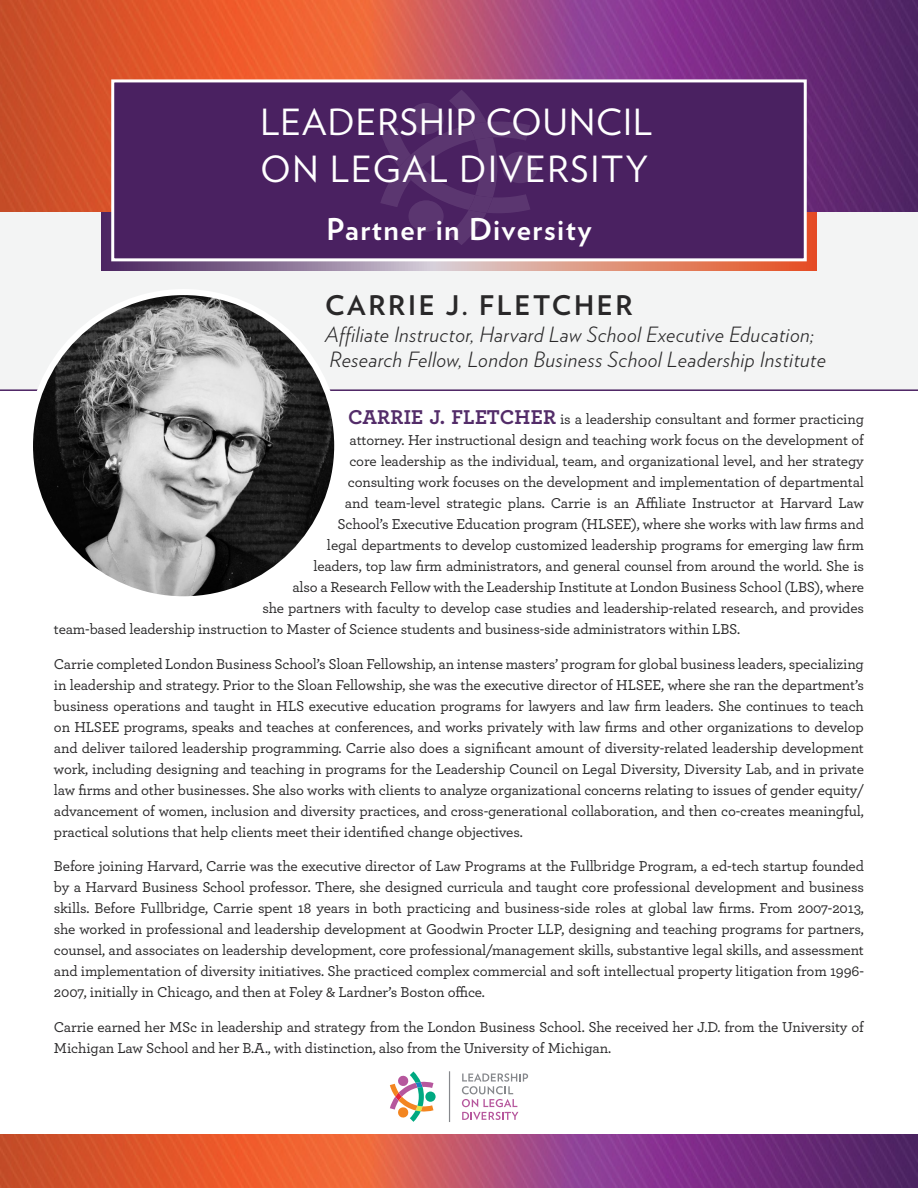
<style>
.page{position:relative;width:918px;height:1188px;background:#fff}
.page>*{position:absolute;margin:0;border:0;box-sizing:border-box;transform-origin:0 0}
.t1{font:36px/46.5px "Verlag";letter-spacing:.03em;color:#fff}
.t2{font:700 30px "Verlag";letter-spacing:.05em;color:#fff}
.t3{font:700 27px "Verlag";letter-spacing:.1em;color:#292829}
.t4{font:italic 300 21px/25.2px "Verlag";letter-spacing:.02em;color:#292829}
.t5{font:500 15px/21px "Archer";letter-spacing:-.01em;color:#292829;text-align:justify}
.s1{font-weight:700;font-size:21px;color:#532c69}
</style>
<div class="page">
<div style="left:0;top:211px;width:918px;height:180px;background:#f3f4f4"></div>
<img style="left:30px;top:292px;width:307px;height:307px;border-radius:154px">
<svg style="left:462px;top:1073px;width:66px;height:47px"></svg>
<div style="left:425px;top:1092px;width:11px;height:10px;background:#00a981;border-radius:50%"></div>
<svg style="left:390px;top:1071px;width:43px;height:51px"></svg>
<svg style="left:449px;top:1071px;width:1px;height:51px"></svg>
<svg style="left:101px;top:211px;width:716px;height:59px;background:#b67c81"></svg>
<img style="left:0;top:0;width:918px;height:211px">
<div style="left:111px;top:79px;width:696px;height:182px;background:#4a2161;border:3px solid #fff"></div>
<div style="left:503px;top:152px;width:35px;height:31px;background:#5b3670;border-radius:50%"></div>
<svg style="left:380px;top:90px;width:150px;height:155px"></svg>
<img style="left:0;top:1134px;width:918px;height:54px">
<h1 class="t1" style="left:260px;top:97px;width:393px">LEADERSHIP COUNCIL<br>ON LEGAL DIVERSITY</h1>
<h2 class="t2" style="left:326px;top:205px;width:267px">Partner in Diversity</h2>
<h3 class="t3" style="left:325px;top:284px;width:309px">CARRIE J. FLETCHER</h3>
<h3 class="t4" style="left:325px;top:320px;width:502px">Affiliate Instructor, Harvard Law School Executive Education;<br>Research Fellow, London Business School Leadership Institute</h3>
<p class="t5" style="left:348px;top:408px;width:518px"><span class="s1">CARRIE J. FLETCHER</span> is a leadership consultant and former practicing</p>
<p class="t5" style="left:349px;top:429px;width:516px">attorney. Her instructional design and teaching work focus on the development of</p>
<p class="t5" style="left:349px;top:450px;width:516px">core leadership as the individual, team, and organizational level, and her strategy</p>
<p class="t5" style="left:348px;top:471px;width:518px">consulting work focuses on the development and implementation of departmental</p>
<p class="t5" style="left:345px;top:492px;width:520px">and team-level strategic plans. Carrie is an Affiliate Instructor at Harvard Law</p>
<p class="t5" style="left:337px;top:513px;width:528px">School’s Executive Education program (HLSEE), where she works with law firms and</p>
<p class="t5" style="left:327px;top:534px;width:539px">legal departments to develop customized leadership programs for emerging law firm</p>
<p class="t5" style="left:313px;top:555px;width:552px">leaders, top law firm administrators, and general counsel from around the world. She is</p>
<p class="t5" style="left:292px;top:576px;width:573px">also a Research Fellow with the Leadership Institute at London Business School (LBS), where</p>
<p class="t5" style="left:262px;top:597px;width:603px">she partners with faculty to develop case studies and leadership-related research, and provides</p>
<p class="t5" style="left:54px;top:618px;width:688px">team-based leadership instruction to Master of Science students and business-side administrators within LBS.</p>
<p class="t5" style="left:54px;top:653px;width:812px">Carrie completed London Business School’s Sloan Fellowship, an intense masters’ program for global business leaders, specializing in leadership and strategy. Prior to the Sloan Fellowship, she was the executive director of HLSEE, where she ran the department’s business operations and taught in HLS executive education programs for lawyers and law firm leaders. She continues to teach on HLSEE programs, speaks and teaches at conferences, and works privately with law firms and other organizations to develop and deliver tailored leadership programming. Carrie also does a significant amount of diversity-related leadership development work, including designing and teaching in programs for the Leadership Council on Legal Diversity, Diversity Lab, and in private law firms and other businesses. She also works with clients to analyze organizational concerns relating to issues of gender equity/ advancement of women, inclusion and diversity practices, and cross-generational collaboration, and then co-creates meaningful, practical solutions that help clients meet their identified change objectives.</p>
<p class="t5" style="left:54px;top:855px;width:812px">Before joining Harvard, Carrie was the executive director of Law Programs at the Fullbridge Program, a ed-tech startup founded by a Harvard Business School professor. There, she designed curricula and taught core professional development and business skills. Before Fullbridge, Carrie spent 18 years in both practicing and business-side roles at global law firms. From 2007-2013, she worked in professional and leadership development at Goodwin Procter LLP, designing and teaching programs for partners, counsel, and associates on leadership development, core professional/management skills, substantive legal skills, and assessment and implementation of diversity initiatives. She practiced complex commercial and soft intellectual property litigation from 1996- 2007, initially in Chicago, and then at Foley &amp; Lardner’s Boston office.</p>
<p class="t5" style="left:54px;top:1016px;width:811px">Carrie earned her MSc in leadership and strategy from the London Business School. She received her J.D. from the University of<br>Michigan Law School and her B.A., with distinction, also from the University of Michigan.</p>
</div>
